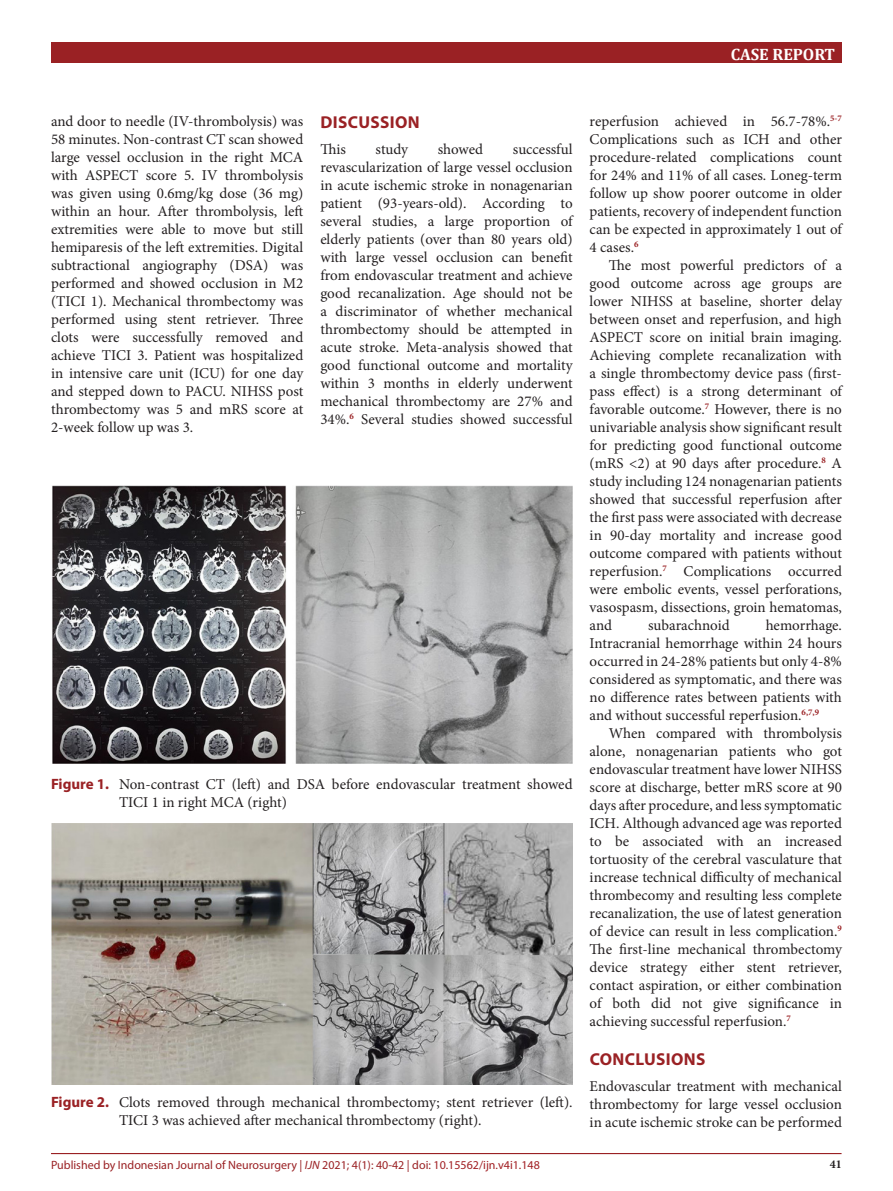
<style>
.page{position:relative;width:893px;height:1191px;background:#fff}
.page>*{position:absolute;margin:0;border:0;box-sizing:border-box;transform-origin:0 0}
.judul{font:700 17.25px "Myriad Pro";letter-spacing:.02em;color:#9a2124}
.t1{font:700 16.5px "Cambria";color:#fff}
.t2{font:15px/18px "Minion Pro";color:#231f20;text-align:justify}
.judul-2{font:12px "Myriad Pro";color:#9a2124}
.judul-3{font:700 12px "Minion Pro";color:#231f20}
.s1{font-family:"Myriad Pro";font-weight:700;color:#9a2124}
.s2{font-style:italic}
.s3{color:#a11f23}
</style>
<div class="page">
<div style="left:51px;top:43px;width:791px;height:20px;background:#9a2124"></div>
<hr style="left:51px;top:1153px;width:790px;height:1px;background:#9a2124">
<img style="left:52px;top:485px;width:521px;height:278px">
<img style="left:51px;top:823px;width:522px;height:261px">
<p class="t1" style="left:731px;top:44px;width:106px">CASE REPORT</p>
<p class="t2" style="left:51px;top:112px;width:254px">and door to needle (IV-thrombolysis) was 58 minutes. Non-contrast CT scan showed large vessel occlusion in the right MCA with ASPECT score 5. IV thrombolysis was given using 0.6mg/kg dose (36 mg) within an hour. After thrombolysis, left extremities were able to move but still hemiparesis of the left extremities. Digital subtractional angiography (DSA) was performed and showed occlusion in M2 (TICI 1). Mechanical thrombectomy was performed using stent retriever. Three clots were successfully removed and achieve TICI 3. Patient was hospitalized in intensive care unit (ICU) for one day and stepped down to PACU. NIHSS post thrombectomy was 5 and mRS score at 2-week follow up was 3.</p>
<p class="judul" style="left:320px;top:111px;width:101px">DISCUSSION</p>
<p class="t2" style="left:320px;top:141px;width:27px">This</p>
<p class="t2" style="left:376px;top:141px;width:34px">study</p>
<p class="t2" style="left:438px;top:141px;width:47px">showed</p>
<p class="t2" style="left:320px;top:141px;width:254px;text-indent:193px">successful revascularization of large vessel occlusion in acute ischemic stroke in nonagenarian patient (93-years-old). According to several studies, a large proportion of elderly patients (over than 80 years old) with large vessel occlusion can benefit from endovascular treatment and achieve good recanalization. Age should not be a discriminator of whether mechanical thrombectomy should be attempted in acute stroke. Meta-analysis showed that good functional outcome and mortality within 3 months in elderly underwent mechanical thrombectomy are 27% and 34%.<sup>6</sup> Several studies showed successful</p>
<p class="t2" style="left:119px;top:775px;width:455px;text-indent:-68px"><span class="s1">Figure 1.</span> Non-contrast CT (left) and DSA before endovascular treatment showed<br>TICI 1 in right MCA (right)</p>
<p class="t2" style="left:119px;top:1092px;width:455px;text-indent:-68px"><span class="s1">Figure 2.</span> Clots removed through mechanical thrombectomy; stent retriever (left).<br>TICI 3 was achieved after mechanical thrombectomy (right).</p>
<p class="judul-2" style="left:51px;top:1157px;width:490px">Published by Indonesian Journal of Neurosurgery | <span class="s2">IJN</span> 2021; 4(1): 40-42 | doi: <span class="s3">10.15562/ijn.v4i1.148</span></p>
<p class="t2" style="left:590px;top:112px;width:254px">reperfusion achieved in 56.7-78%.<sup>5-7<br></sup>Complications such as ICH and other procedure-related complications count for 24% and 11% of all cases. Loneg-term follow up show poorer outcome in older patients, recovery of independent function can be expected in approximately 1 out of 4 cases.<sup>6</sup></p>
<p class="t2" style="left:590px;top:256px;width:254px;text-indent:19px">The most powerful predictors of a good outcome across age groups are lower NIHSS at baseline, shorter delay between onset and reperfusion, and high ASPECT score on initial brain imaging.<br>Achieving complete recanalization with a single thrombectomy device pass (first&shy;pass effect) is a strong determinant of favorable outcome.<sup>7</sup> However, there is no univariable analysis show significant result for predicting good functional outcome (mRS &lt;2) at 90 days after procedure.<sup>8</sup> A study including 124 nonagenarian patients showed that successful reperfusion after the first pass were associated with decrease in 90-day mortality and increase good outcome compared with patients without reperfusion.<sup>7</sup> Complications occurred were embolic events, vessel perforations, vasospasm, dissections, groin hematomas, and</p>
<p class="t2" style="left:590px;top:616px;width:254px;text-indent:176px">hemorrhage.<br>Intracranial hemorrhage within 24 hours occurred in 24-28% patients but only 4-8% considered as symptomatic, and there was no difference rates between patients with and without successful reperfusion.<sup>6,7,9</sup></p>
<p class="t2" style="left:590px;top:724px;width:254px;text-indent:19px">When compared with thrombolysis alone, nonagenarian patients who got endovascular treatment have lower NIHSS score at discharge, better mRS score at 90 days after procedure, and less symptomatic ICH. Although advanced age was reported to be associated with an increased tortuosity of the cerebral vasculature that increase technical difficulty of mechanical thrombecomy and resulting less complete recanalization, the use of latest generation of device can result in less complication.<sup>9<br></sup>The first-line mechanical thrombectomy device strategy either stent retriever, contact aspiration, or either combination of both did not give significance in achieving successful reperfusion.<sup>7</sup></p>
<p class="judul" style="left:590px;top:1047px;width:117px">CONCLUSIONS</p>
<p class="t2" style="left:590px;top:1077px;width:254px">Endovascular treatment with mechanical thrombectomy for large vessel occlusion in acute ischemic stroke can be performed</p>
<p class="t2" style="left:648px;top:616px;width:83px">subarachnoid</p>
<p class="judul-3" style="left:830px;top:1156px;width:13px">41</p>
</div>
